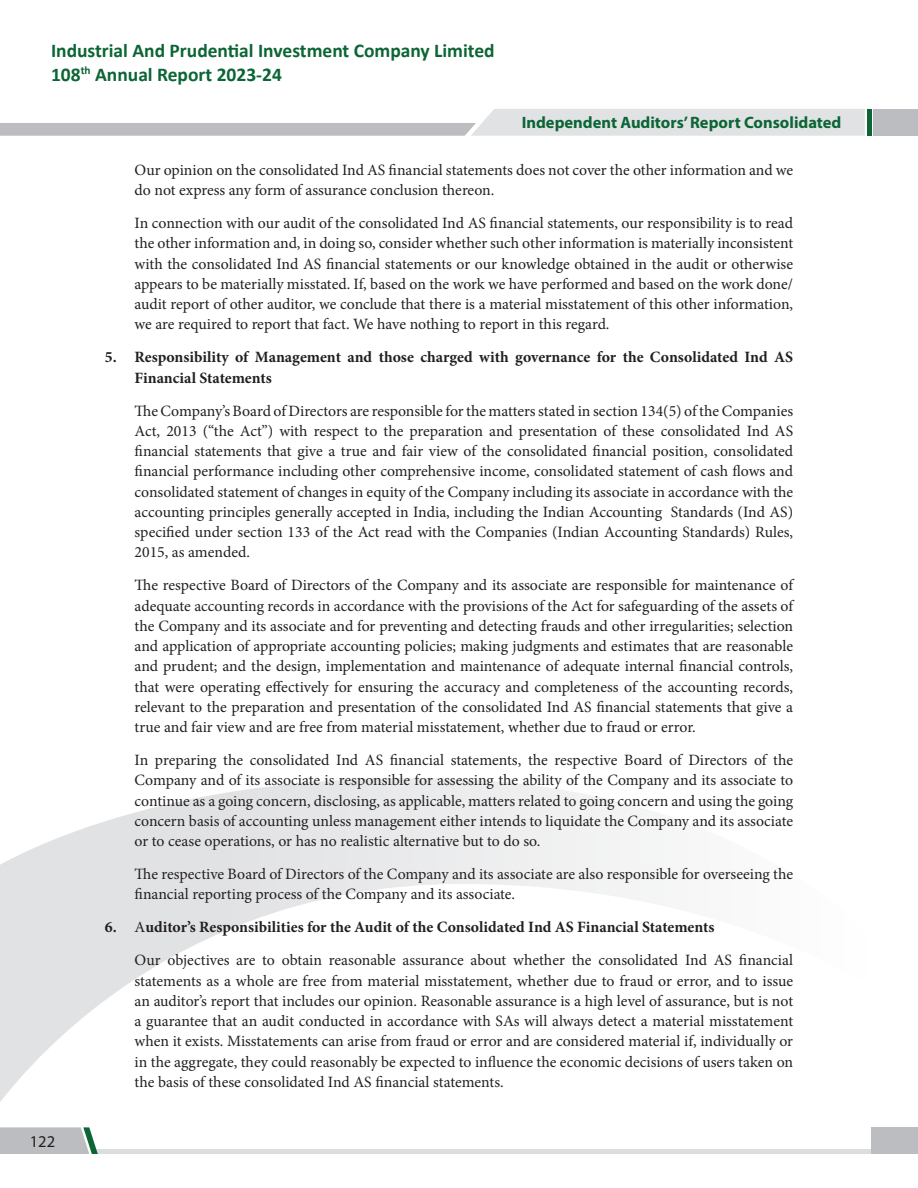
<style>
.page{position:relative;width:918px;height:1188px;background:#fff}
.page>*{position:absolute;margin:0;border:0;box-sizing:border-box;transform-origin:0 0}
.t1{font:700 19.5px/23.4px "Calibri";color:#0c6535}
.t2{font:700 16.5px "Myriad Pro";color:#0c6535}
.t3{font:16.5px "Myriad Pro";color:#231f20}
.t4{font:15.75px/20.2px "Minion Pro";letter-spacing:-.005em;color:#231f20;text-align:justify}
.t5{font:700 15.75px/20.2px "Minion Pro";color:#231f20}
.s1{font-weight:400}
</style>
<div class="page">
<svg style="left:0;top:778px;width:651px;height:324px"></svg>
<div style="left:96px;top:1149px;width:822px;height:5px;background:#dcdddf"></div>
<svg style="left:0;top:1127px;width:98px;height:27px;background:#b7bdbc"></svg>
<div style="left:871px;top:1127px;width:47px;height:27px;background:#bcbdc0"></div>
<div style="left:873px;top:109px;width:45px;height:27px;background:#bcbdc0"></div>
<hr style="left:867px;top:109px;width:4px;height:27px;background:#0c6535">
<svg style="left:0;top:109px;width:865px;height:27px"></svg>
<p class="t1" style="left:51px;top:39px;width:445px">Industrial And Prudential Investment Company Limited<br>108<sup>th</sup> Annual Report 2023-24</p>
<p class="t3" style="left:30px;top:1131px;width:27px">122</p>
<p class="t2" style="left:522px;top:114px;width:321px">Independent Auditors’ Report Consolidated</p>
<p class="t4" style="left:135px;top:160px;width:660px">Our opinion on the consolidated Ind AS financial statements does not cover the other information and we do not express any form of assurance conclusion thereon.</p>
<p class="t4" style="left:135px;top:213px;width:660px">In connection with our audit of the consolidated Ind AS financial statements, our responsibility is to read the other information and, in doing so, consider whether such other information is materially inconsistent with the consolidated Ind AS financial statements or our knowledge obtained in the audit or otherwise appears to be materially misstated. If, based on the work we have performed and based on the work done/ audit report of other auditor, we conclude that there is a material misstatement of this other information, we are required to report that fact. We have nothing to report in this regard.</p>
<p class="t5" style="left:135px;top:347px;width:660px;text-indent:-30px">5. Responsibility of Management and those charged with governance for the Consolidated Ind AS<br>Financial Statements</p>
<p class="t4" style="left:135px;top:401px;width:660px">The Company’s Board of Directors are responsible for the matters stated in section 134(5) of the Companies Act, 2013 (“the Act”) with respect to the preparation and presentation of these consolidated Ind AS financial statements that give a true and fair view of the consolidated financial position, consolidated financial performance including other comprehensive income, consolidated statement of cash flows and consolidated statement of changes in equity of the Company including its associate in accordance with the accounting principles generally accepted in India, including the Indian Accounting Standards (Ind AS) specified under section 133 of the Act read with the Companies (Indian Accounting Standards) Rules, 2015, as amended.</p>
<p class="t4" style="left:135px;top:575px;width:660px">The respective Board of Directors of the Company and its associate are responsible for maintenance of adequate accounting records in accordance with the provisions of the Act for safeguarding of the assets of the Company and its associate and for preventing and detecting frauds and other irregularities; selection and application of appropriate accounting policies; making judgments and estimates that are reasonable and prudent; and the design, implementation and maintenance of adequate internal financial controls, that were operating effectively for ensuring the accuracy and completeness of the accounting records, relevant to the preparation and presentation of the consolidated Ind AS financial statements that give a true and fair view and are free from material misstatement, whether due to fraud or error.</p>
<p class="t4" style="left:135px;top:750px;width:660px">In preparing the consolidated Ind AS financial statements, the respective Board of Directors of the Company and of its associate is responsible for assessing the ability of the Company and its associate to continue as a going concern, disclosing, as applicable, matters related to going concern and using the going concern basis of accounting unless management either intends to liquidate the Company and its associate or to cease operations, or has no realistic alternative but to do so.</p>
<p class="t4" style="left:135px;top:864px;width:660px">The respective Board of Directors of the Company and its associate are also responsible for overseeing the financial reporting process of the Company and its associate.</p>
<p class="t5" style="left:105px;top:917px;width:611px">6. <span class="s1">A</span>uditor’s Responsibilities for the Audit of the Consolidated Ind AS Financial Statements</p>
<p class="t4" style="left:135px;top:950px;width:660px">Our objectives are to obtain reasonable assurance about whether the consolidated Ind AS financial statements as a whole are free from material misstatement, whether due to fraud or error, and to issue an auditor’s report that includes our opinion. Reasonable assurance is a high level of assurance, but is not a guarantee that an audit conducted in accordance with SAs will always detect a material misstatement when it exists. Misstatements can arise from fraud or error and are considered material if, individually or in the aggregate, they could reasonably be expected to influence the economic decisions of users taken on the basis of these consolidated Ind AS financial statements.</p>
</div>
